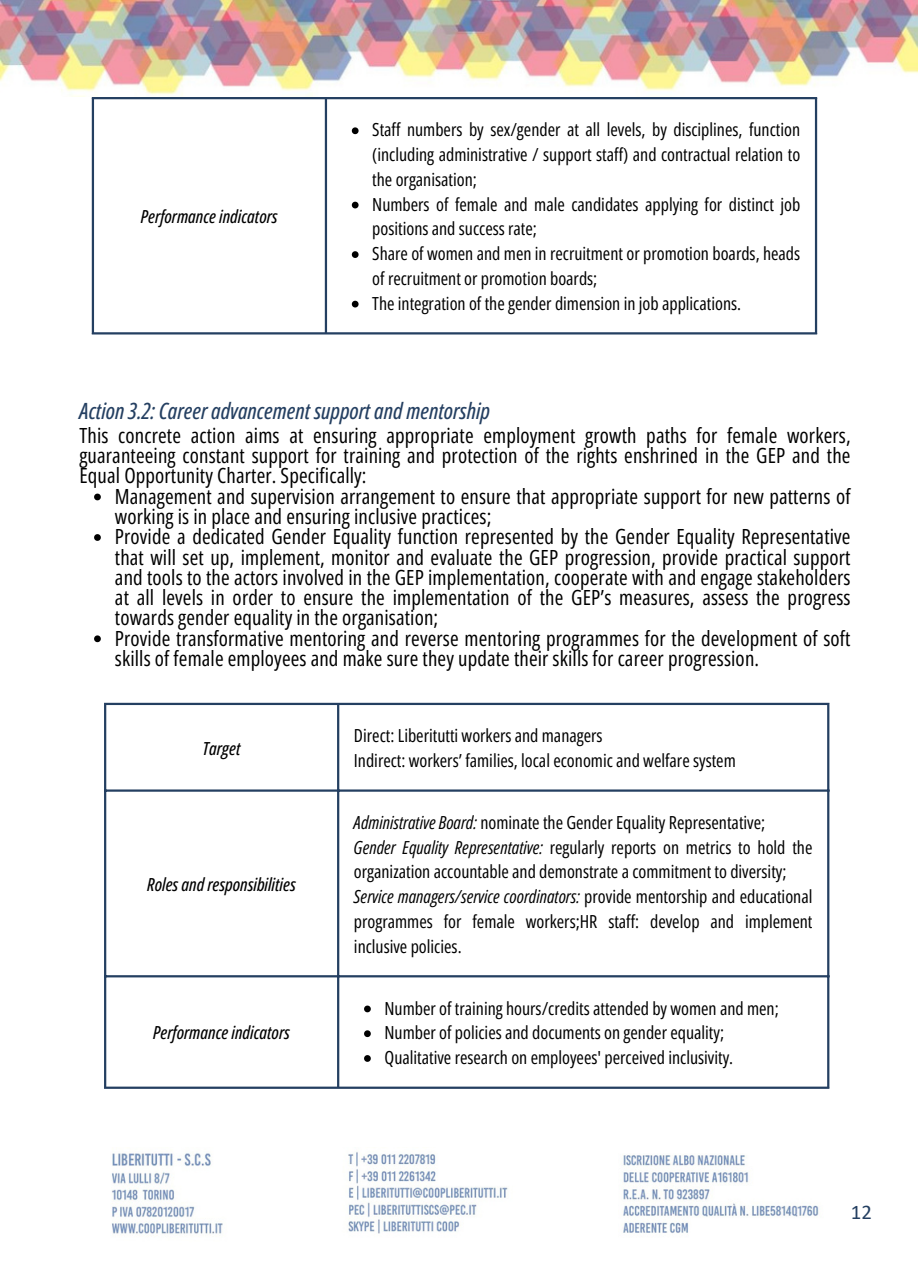
<style>
.page{position:relative;width:918px;height:1264px;background:#fff}
.page>*{position:absolute;margin:0;border:0;box-sizing:border-box;transform-origin:0 0}
.t1{font:italic 500 22.35px "Open Sans Condensed";color:#243f61}
.t2{font:20.85px/20.2px "Open Sans Condensed";letter-spacing:.005em;color:#000;text-align:justify}
.t3{font:20.85px "Calibri";color:#243f61}
.t4{font:18px/24.8px "Open Sans Condensed";color:#000}
.t5{font:italic 500 18px "Open Sans Condensed";color:#000}
.s1{font-style:italic}
</style>
<div class="page">
<img style="left:0;top:0;width:918px;height:97px">
<img style="left:112px;top:1152px;width:707px;height:82px">
<svg style="left:352px;top:127px;width:7px;height:7px"></svg>
<svg style="left:352px;top:202px;width:7px;height:6px"></svg>
<svg style="left:352px;top:251px;width:7px;height:7px"></svg>
<svg style="left:352px;top:301px;width:7px;height:6px"></svg>
<hr style="left:92px;top:99px;width:2px;height:233px;background:#243f61">
<hr style="left:325px;top:99px;width:2px;height:233px;background:#243f61">
<hr style="left:815px;top:99px;width:2px;height:233px;background:#243f61">
<hr style="left:92px;top:97px;width:725px;height:2px;background:#243f61">
<hr style="left:92px;top:332px;width:725px;height:2px;background:#243f61">
<svg style="left:94px;top:493px;width:7px;height:7px"></svg>
<svg style="left:94px;top:534px;width:7px;height:7px"></svg>
<svg style="left:94px;top:635px;width:7px;height:7px"></svg>
<svg style="left:364px;top:1005px;width:7px;height:7px"></svg>
<svg style="left:364px;top:1030px;width:7px;height:7px"></svg>
<svg style="left:364px;top:1055px;width:7px;height:6px"></svg>
<hr style="left:104px;top:705px;width:2px;height:381px;background:#243f61">
<hr style="left:337px;top:705px;width:2px;height:381px;background:#243f61">
<hr style="left:827px;top:705px;width:2px;height:381px;background:#243f61">
<hr style="left:104px;top:702px;width:725px;height:3px;background:#243f61">
<hr style="left:104px;top:789px;width:725px;height:2px;background:#243f61">
<hr style="left:104px;top:975px;width:725px;height:2px;background:#243f61">
<hr style="left:104px;top:1086px;width:725px;height:2px;background:#243f61">
<p class="t5" style="left:141px;top:204px;width:138px">Performance indicators</p>
<p class="t4" style="left:372px;top:117px;width:429px;text-align:justify">Staff numbers by sex/gender at all levels, by disciplines, function (including administrative / support staff) and contractual relation to the organisation;</p>
<p class="t4" style="left:372px;top:191px;width:429px">Numbers of female and male candidates applying for distinct job positions and success rate;</p>
<p class="t4" style="left:372px;top:241px;width:429px">Share of women and men in recruitment or promotion boards, heads of recruitment or promotion boards;</p>
<p class="t4" style="left:372px;top:290px;width:370px">The integration of the gender dimension in job applications.</p>
<p class="t1" style="left:79px;top:395px;width:412px">Action 3.2: Career advancement support and mentorship</p>
<p class="t2" style="left:79px;top:425px;width:773px">This concrete action aims at ensuring appropriate employment growth paths for female workers, guaranteeing constant support for training and protection of the rights enshrined in the GEP and the Equal Opportunity Charter. Specifically:</p>
<p class="t2" style="left:115px;top:485px;width:737px">Management and supervision arrangement to ensure that appropriate support for new patterns of working is in place and ensuring inclusive practices;</p>
<p class="t2" style="left:115px;top:526px;width:737px">Provide a dedicated Gender Equality function represented by the Gender Equality Representative that will set up, implement, monitor and evaluate the GEP progression, provide practical support and tools to the actors involved in the GEP implementation, cooperate with and engage stakeholders at all levels in order to ensure the implementation of the GEP’s measures, assess the progress towards gender equality in the organisation;</p>
<p class="t2" style="left:115px;top:627px;width:737px">Provide transformative mentoring and reverse mentoring programmes for the development of soft skills of female employees and make sure they update their skills for career progression.</p>
<p class="t5" style="left:203px;top:735px;width:39px">Target</p>
<p class="t5" style="left:147px;top:871px;width:150px">Roles and responsibilities</p>
<p class="t5" style="left:153px;top:1020px;width:138px">Performance indicators</p>
<p class="t4" style="left:354px;top:722px;width:250px">Direct: Liberitutti workers and managers</p>
<p class="t4" style="left:354px;top:747px;width:383px">Indirect: workers’ families, local economic and welfare system</p>
<p class="t4" style="left:354px;top:809px;width:413px"><span class="s1">Administrative Board:</span> nominate the Gender Equality Representative;</p>
<p class="t4" style="left:354px;top:834px;width:460px"><span class="s1">Gender Equality Representative:</span> regularly reports on metrics to hold the organization accountable and demonstrate a commitment to diversity;</p>
<p class="t4" style="left:354px;top:883px;width:460px;text-align:justify"><span class="s1">Service managers/service coordinators:</span> provide mentorship and educational programmes for female workers;HR staff: develop and implement inclusive policies.</p>
<p class="t4" style="left:385px;top:995px;width:396px">Number of training hours/credits attended by women and men;</p>
<p class="t4" style="left:385px;top:1019px;width:341px">Number of policies and documents on gender equality;</p>
<p class="t4" style="left:385px;top:1044px;width:350px">Qualitative research on employees' perceived inclusivity.</p>
<p class="t3" style="left:851px;top:1202px;width:23px">12</p>
</div>
